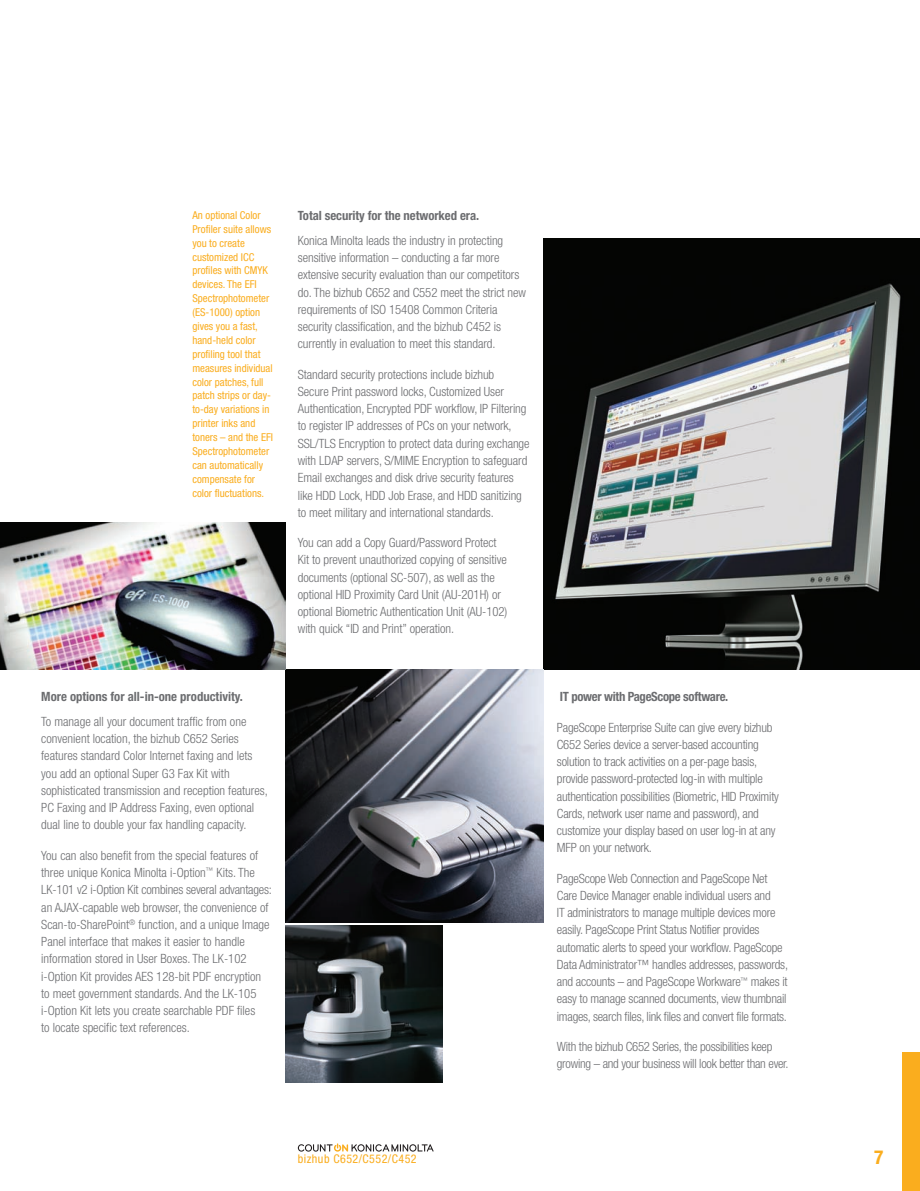
<style>
.page{position:relative;width:920px;height:1191px;background:#fff}
.page>*{position:absolute;margin:0;border:0;box-sizing:border-box;transform-origin:0 0}
.t1{font:700 condensed 19.2px "Helvetica Neue LT";color:#faad1e}
.t2{font:300 condensed 12.75px/17.2px "Helvetica Neue LT";letter-spacing:-.005em;color:#6c6d70}
.t3{font:700 condensed 12.75px "Helvetica Neue LT";letter-spacing:-.005em;color:#6c6d70}
.t4{font:700 condensed 12.75px "Helvetica Neue LT";letter-spacing:-.025em;color:#6c6d70}
.t5{font:condensed 12px "Helvetica Neue LT";letter-spacing:.04em;color:#faad1e}
.t6{font:condensed 10.8px/14px "Helvetica Neue LT";color:#faad1e}
.s1{font-weight:300;color:#fff}
</style>
<div class="page">
<img style="left:286px;top:925px;width:157px;height:157px">
<img style="left:543px;top:238px;width:377px;height:431px">
<img style="left:286px;top:669px;width:257px;height:253px">
<svg style="left:298px;top:1143px;width:135px;height:8px"></svg>
<div style="left:902px;top:1052px;width:18px;height:138px;background:#faad1e"></div>
<img style="left:0;top:523px;width:285px;height:146px">
<p class="t6" style="left:192px;top:209px;width:82px">An optional Color<br>Profiler suite allows you to create customized ICC profiles with CMYK devices. The EFI<br>Spectrophotometer (ES-1000) option gives you a fast, hand-held color profiling tool that measures individual color patches, full patch strips or day&shy;to-day variations in printer inks and toners – and the EFI<br>Spectrophotometer can automatically compensate for color fluctuations.</p>
<p class="t3" style="left:41px;top:692px;width:203px">More options for all-in-one productivity.</p>
<p class="t2" style="left:41px;top:713px;width:228px">To manage all your document traffic from one convenient location, the bizhub C652 Series features standard Color Internet faxing and lets you add an optional Super G3 Fax Kit with sophisticated transmission and reception features, PC Faxing and IP Address Faxing, even optional dual line to double your fax handling capacity.</p>
<p class="t2" style="left:41px;top:847px;width:232px">You can also benefit from the special features of three unique Konica Minolta i-Option<sup>™</sup> Kits. The LK-101 v2 i-Option Kit combines several advantages: an AJAX-capable web browser, the convenience of Scan-to-SharePoint<sup>®</sup> function, and a unique Image Panel interface that makes it easier to handle information stored in User Boxes. The LK-102 i-Option Kit provides AES 128-bit PDF encryption to meet government standards. And the LK-105 i-Option Kit lets you create searchable PDF files<br>to locate specific text references.</p>
<p class="t3" style="left:298px;top:211px;width:183px">Total security for the networked era.</p>
<p class="t2" style="left:298px;top:233px;width:230px">Konica Minolta leads the industry in protecting sensitive information – conducting a far more extensive security evaluation than our competitors do. The bizhub C652 and C552 meet the strict new requirements of ISO 15408 Common Criteria security classification, and the bizhub C452 is currently in evaluation to meet this standard.</p>
<p class="t2" style="left:298px;top:366px;width:233px">Standard security protections include bizhub<br>Secure Print password locks, Customized User Authentication, Encrypted PDF workflow, IP Filtering to register IP addresses of PCs on your network, SSL/TLS Encryption to protect data during exchange with LDAP servers, S/MIME Encryption to safeguard Email exchanges and disk drive security features like HDD Lock, HDD Job Erase, and HDD sanitizing to meet military and international standards.</p>
<p class="t2" style="left:298px;top:535px;width:211px">You can add a Copy Guard/Password Protect Kit to prevent unauthorized copying of sensitive documents (optional SC-507), as well as the optional HID Proximity Card Unit (AU-201H) or optional Biometric Authentication Unit (AU-102) with quick “ID and Print” operation.</p>
<p class="t4" style="left:557px;top:692px;width:173px"><span class="s1">.</span>IT power with PageScope software.</p>
<p class="t2" style="left:557px;top:719px;width:223px">PageScope Enterprise Suite can give every bizhub C652 Series device a server-based accounting solution to track activities on a per-page basis, provide password-protected log-in with multiple authentication possibilities (Biometric, HID Proximity Cards, network user name and password), and customize your display based on user log-in at any MFP on your network.</p>
<p class="t2" style="left:557px;top:870px;width:233px">PageScope Web Connection and PageScope Net Care Device Manager enable individual users and<br>IT administrators to manage multiple devices more easily. PageScope Print Status Notifier provides automatic alerts to speed your workflow. PageScope Data Administrator™ handles addresses, passwords, and accounts – and PageScope Workware<sup>™</sup> makes it easy to manage scanned documents, view thumbnail images, search files, link files and convert file formats.</p>
<p class="t2" style="left:557px;top:1038px;width:233px">With the bizhub C652 Series, the possibilities keep growing – and your business will look better than ever.</p>
<p class="t5" style="left:298px;top:1154px;width:120px">bizhub C652/C552/C452</p>
<h1 class="t1" style="left:874px;top:1150px;width:11px">7</h1>
</div>
